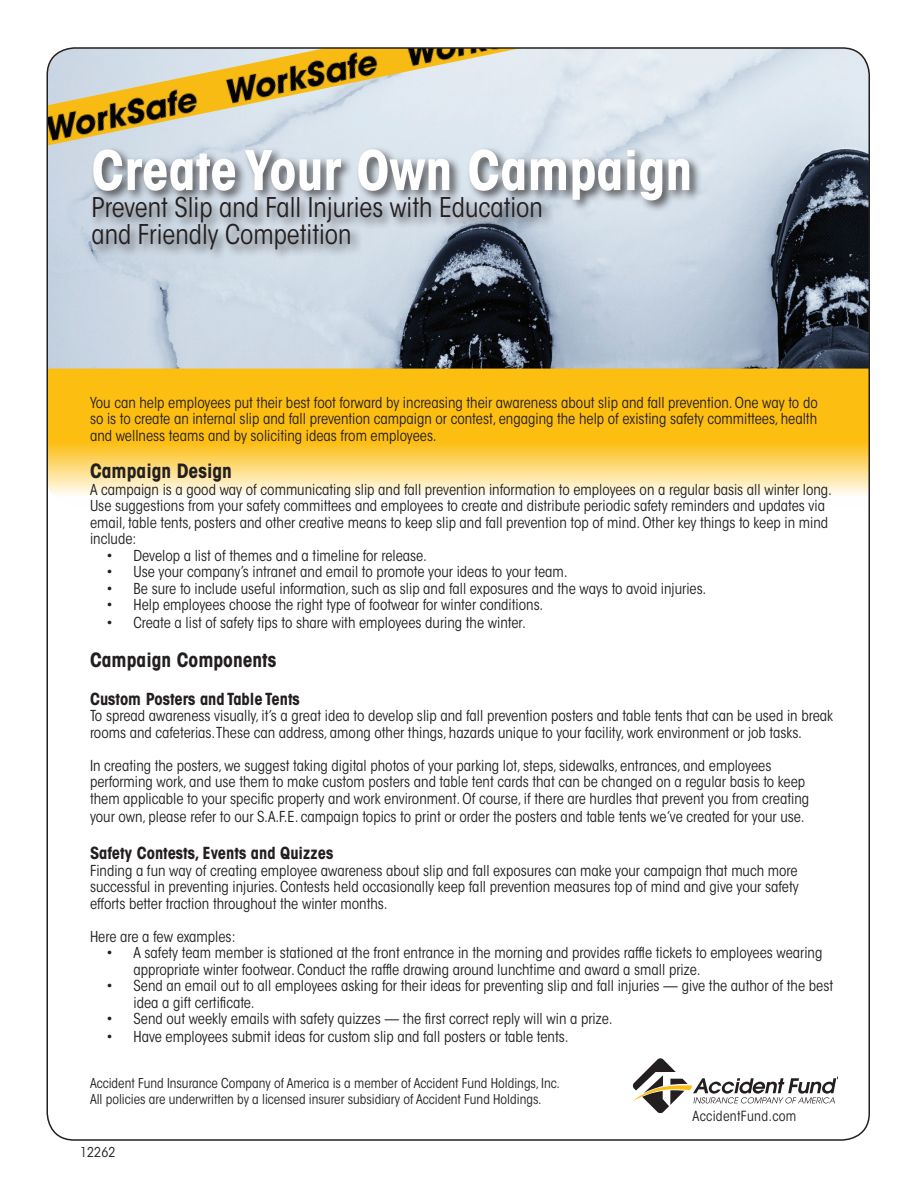
<style>
.page{position:relative;width:918px;height:1188px;background:#fff}
.page>*{position:absolute;margin:0;border:0;box-sizing:border-box;transform-origin:0 0}
.t1{font:700 condensed 54px "ITC Avant Garde Std";color:#fff}
.t2{font:condensed 27px/27px "ITC Avant Garde Std";color:#231f20}
.t3{font:700 condensed 19.5px "ITC Avant Garde Std";color:#231f20}
.t4{font:700 condensed 16.5px "ITC Avant Garde Std";color:#231f20}
.t5{font:condensed 15px/16.5px "ITC Avant Garde Std";color:#231f20}
.t6{font:condensed 13.95px "ITC Avant Garde Std";letter-spacing:.02em;color:#231f20}
.t7{font:condensed 13.5px/16.5px "ITC Avant Garde Std";color:#231f20}
</style>
<div class="page">
<svg style="left:49px;top:369px;width:818px;height:126px;background:#fdca41"></svg>
<img style="left:49px;top:48px;width:821px;height:321px">
<img style="left:48px;top:48px;width:473px;height:98px">
<svg style="left:632px;top:1058px;width:206px;height:54px"></svg>
<div style="left:89px;top:146px;width:613px;height:116px;background:#231f20;opacity:.75"></div>
<h1 class="t1" style="left:92px;top:136px;width:602px">Create Your Own Campaign</h1>
<h2 class="t2" style="left:92px;top:194px;width:453px">Prevent Slip and Fall Injuries with Education and Friendly Competition</h2>
<p class="t5" style="left:90px;top:394px;width:729px;text-align:justify">You can help employees put their best foot forward by increasing their awareness about slip and fall prevention. One way to do so is to create an internal slip and fall prevention campaign or contest, engaging the help of existing safety committees, health and wellness teams and by soliciting ideas from employees.</p>
<h3 class="t3" style="left:90px;top:458px;width:143px">Campaign Design</h3>
<p class="t5" style="left:90px;top:481px;width:743px">A campaign is a good way of communicating slip and fall prevention information to employees on a regular basis all winter long.<br>Use suggestions from your safety committees and employees to create and distribute periodic safety reminders and updates via email, table tents, posters and other creative means to keep slip and fall prevention top of mind. Other key things to keep in mind include:</p>
<p class="t5" style="left:106px;top:547px;width:322px">• Develop a list of themes and a timeline for release.</p>
<p class="t5" style="left:106px;top:563px;width:463px">• Use your company’s intranet and email to promote your ideas to your team.</p>
<p class="t5" style="left:106px;top:580px;width:601px">• Be sure to include useful information, such as slip and fall exposures and the ways to avoid injuries.</p>
<p class="t5" style="left:106px;top:596px;width:438px">• Help employees choose the right type of footwear for winter conditions.</p>
<p class="t5" style="left:106px;top:614px;width:421px">• Create a list of safety tips to share with employees during the winter.</p>
<h3 class="t3" style="left:90px;top:647px;width:188px">Campaign Components</h3>
<p class="t4" style="left:90px;top:688px;width:211px">Custom Posters and Table Tents</p>
<p class="t5" style="left:90px;top:707px;width:745px">To spread awareness visually, it’s a great idea to develop slip and fall prevention posters and table tents that can be used in break rooms and cafeterias. These can address, among other things, hazards unique to your facility, work environment or job tasks.</p>
<p class="t5" style="left:90px;top:757px;width:721px">In creating the posters, we suggest taking digital photos of your parking lot, steps, sidewalks, entrances, and employees performing work, and use them to make custom posters and table tent cards that can be changed on a regular basis to keep them applicable to your specific property and work environment. Of course, if there are hurdles that prevent you from creating</p>
<p class="t5" style="left:90px;top:808px;width:716px">your own, please refer to our S.A.F.E. campaign topics to print or order the posters and table tents we’ve created for your use.</p>
<p class="t4" style="left:90px;top:842px;width:245px">Safety Contests, Events and Quizzes</p>
<p class="t5" style="left:90px;top:862px;width:710px;text-align:justify">Finding a fun way of creating employee awareness about slip and fall exposures can make your campaign that much more successful in preventing injuries. Contests held occasionally keep fall prevention measures top of mind and give your safety efforts better traction throughout the winter months.</p>
<p class="t5" style="left:90px;top:928px;width:147px">Here are a few examples:</p>
<p class="t5" style="left:134px;top:944px;width:690px;text-indent:-27px">• A safety team member is stationed at the front entrance in the morning and provides raffle tickets to employees wearing appropriate winter footwear. Conduct the raffle drawing around lunchtime and award a small prize.</p>
<p class="t5" style="left:134px;top:977px;width:701px;text-indent:-27px">• Send an email out to all employees asking for their ideas for preventing slip and fall injuries — give the author of the best idea a gift certificate.</p>
<p class="t5" style="left:106px;top:1010px;width:508px">• Send out weekly emails with safety quizzes — the first correct reply will win a prize.</p>
<p class="t5" style="left:106px;top:1028px;width:464px">• Have employees submit ideas for custom slip and fall posters or table tents.</p>
<p class="t7" style="left:90px;top:1075px;width:472px">Accident Fund Insurance Company of America is a member of Accident Fund Holdings, Inc.<br>All policies are underwritten by a licensed insurer subsidiary of Accident Fund Holdings.</p>
<p class="t7" style="left:80px;top:1144px;width:37px">12262</p>
<p class="t6" style="left:693px;top:1107px;width:105px">AccidentFund.com</p>
</div>
